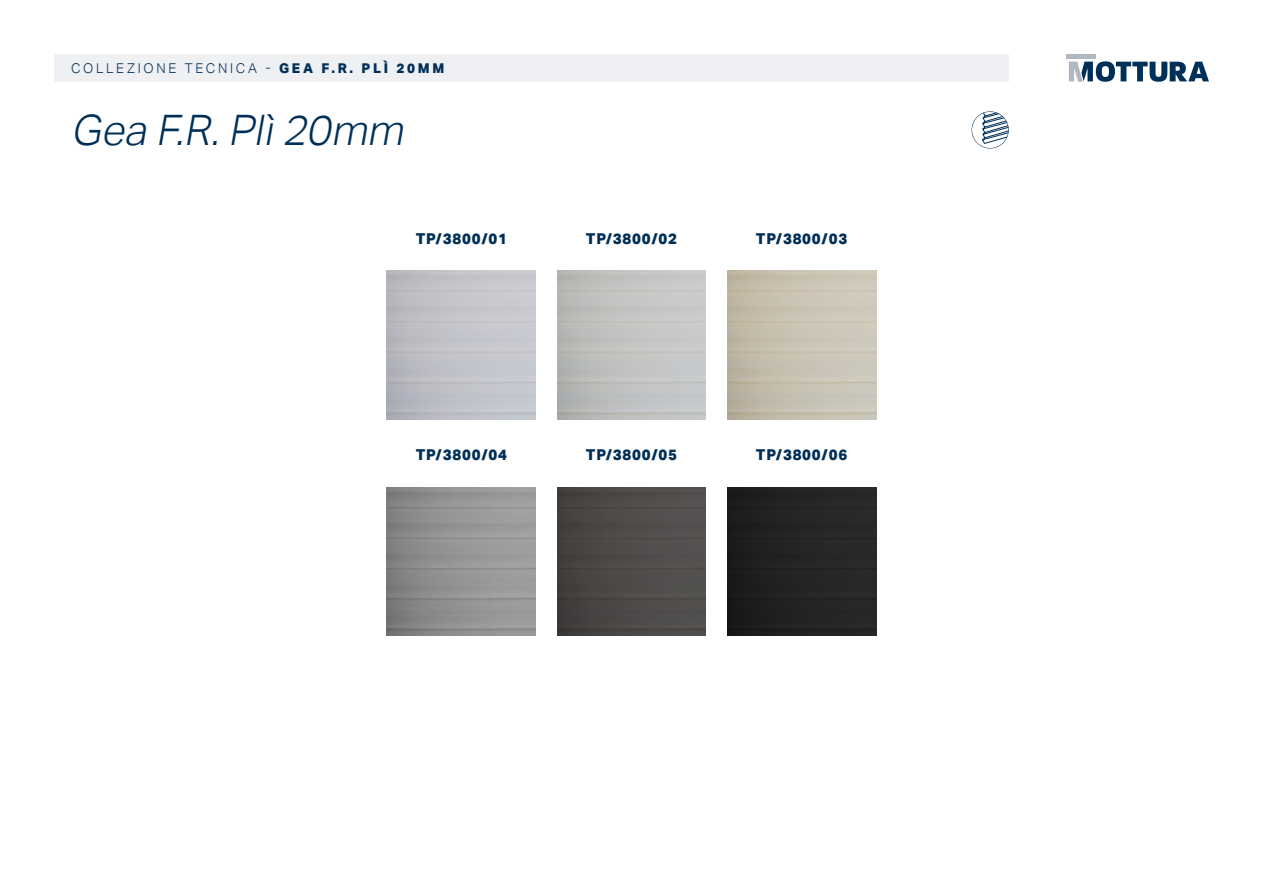
<style>
.page{position:relative;width:1263px;height:893px;background:#fff}
.page>*{position:absolute;margin:0;border:0;box-sizing:border-box;transform-origin:0 0}
.t1{font:italic 300 42px "Aktiv Grotesk";color:#002f57}
.t2{font:800 15px "Aktiv Grotesk";letter-spacing:.05em;color:#002f57}
.t3{font:300 13.5px "Aktiv Grotesk";letter-spacing:.2em;color:#002f57}
.s1{font-weight:800}
</style>
<div class="page">
<img style="left:387px;top:487px;width:149px;height:149px">
<img style="left:557px;top:487px;width:149px;height:149px">
<img style="left:727px;top:487px;width:149px;height:149px">
<div style="left:54px;top:54px;width:955px;height:28px;background:#eff0f3"></div>
<hr style="left:1066px;top:54px;width:29px;height:4px;background:#b0b8c2">
<svg style="left:1069px;top:61px;width:140px;height:21px"></svg>
<svg style="left:980px;top:111px;width:29px;height:33px"></svg>
<div style="left:971px;top:111px;width:38px;height:38px;border:1px solid #002f57;border-radius:50%"></div>
<p class="t3" style="left:71px;top:60px;width:375px">COLLEZIONE TECNICA - <span class="s1">GEA F.R. PLÌ 20MM</span></p>
<h1 class="t1" style="left:71px;top:106px;width:348px">GeaF.R.Plì20mm</h1>
<p class="t2" style="left:416px;top:230px;width:93px">TP/3800/01</p>
<p class="t2" style="left:586px;top:230px;width:93px">TP/3800/02</p>
<p class="t2" style="left:756px;top:230px;width:93px">TP/3800/03</p>
<p class="t2" style="left:416px;top:446px;width:93px">TP/3800/04</p>
<p class="t2" style="left:586px;top:446px;width:93px">TP/3800/05</p>
<p class="t2" style="left:756px;top:446px;width:93px">TP/3800/06</p>
</div>
